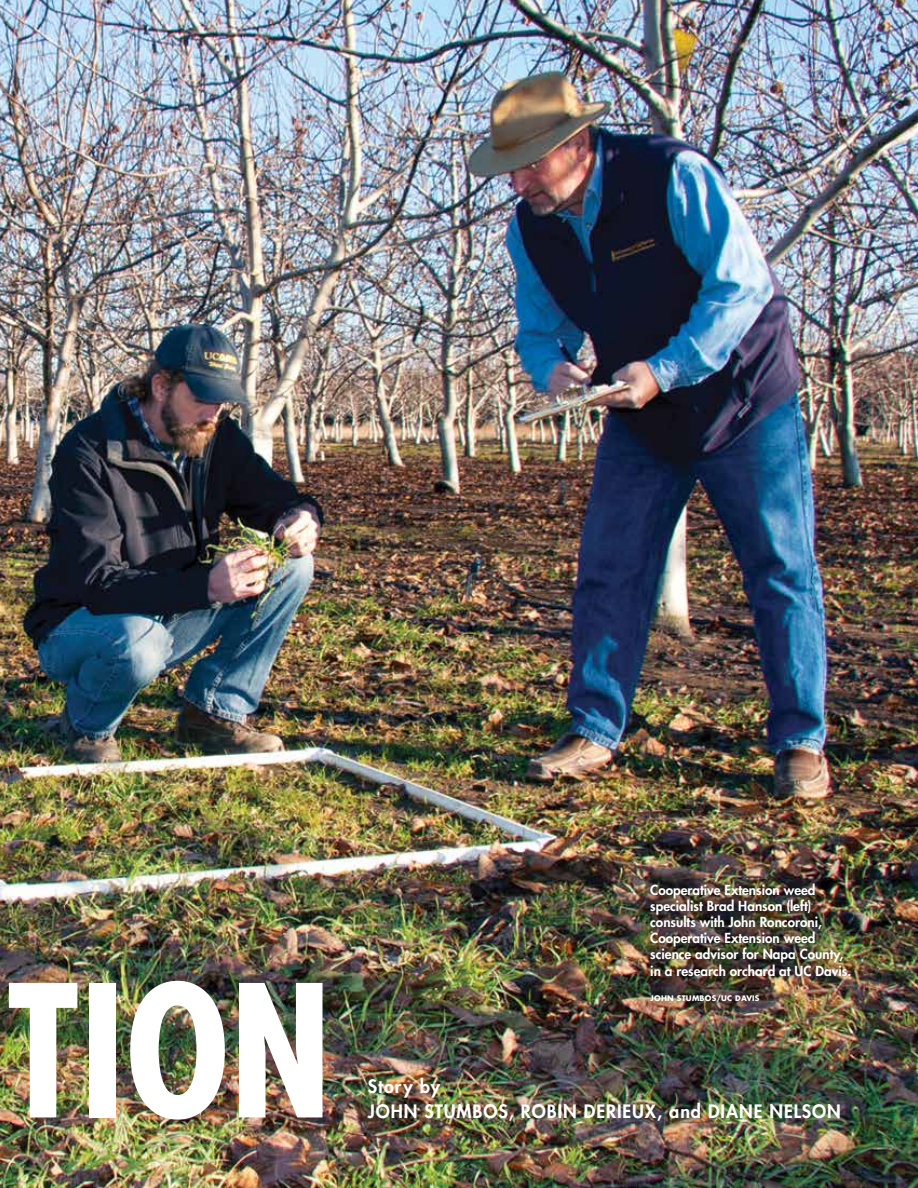
<style>
.page{position:relative;width:918px;height:1188px;background:#fff}
.page>*{position:absolute;margin:0;border:0;box-sizing:border-box;transform-origin:0 0}
.t1{font:700 condensed 178.5px "Futura Std";color:#fff}
.t2{font:800 18px/25.5px "Futura Std";letter-spacing:.05em;color:#fff}
.t3{font:800 13.5px/16.2px "Futura Std";color:#fff}
.t4{font:700 7.5px "Futura UC Davis";letter-spacing:.03em;color:#fff}
</style>
<div class="page">
<img style="left:0;top:0;width:918px;height:1188px">
<div style="left:641px;top:875px;width:218px;height:135px;background:#000;opacity:.75"></div>
<h1 class="t1" style="left:6px;top:941px;width:327px">TION</h1>
<p class="t3" style="left:650px;top:882px;width:202px">Cooperative Extension weed specialist Brad Hanson (left) consults with John Roncoroni,<br>Cooperative Extension weed science advisor for Napa County, in a research orchard at UC Davis.</p>
<p class="t4" style="left:650px;top:993px;width:111px">JOHN STUMBOS/UC DAVIS</p>
<h2 class="t2" style="left:368px;top:1073px;width:475px">Story by<br>JOHN STUMBOS, ROBIN DERIEUX, and DIANE NELSON</h2>
</div>
